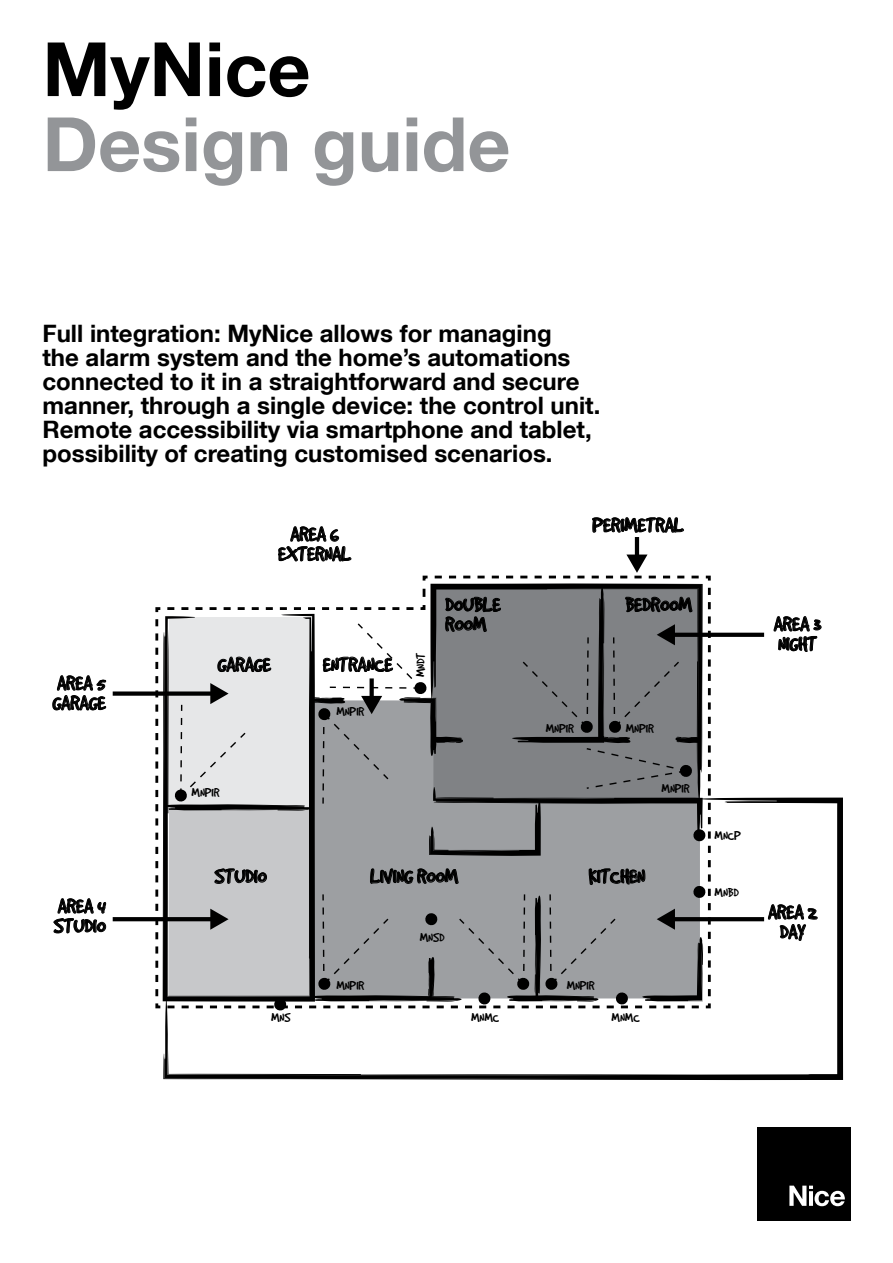
<style>
.page{position:relative;width:893px;height:1263px;background:#fff}
.page>*{position:absolute;margin:0;border:0;box-sizing:border-box;transform-origin:0 0}
.t1{font:700 75px "Helvetica Neue LT Com";color:#939598}
.t2{font:700 75px "Helvetica Neue LT Com";color:#000}
.t3{font:700 24px/24px "Helvetica Neue LT Com";color:#000}
.t4{font:22.5px/19.8px "Good Dog Cool";color:#000}
.t5{font:14.1px "Good Dog Cool";color:#000}
</style>
<div class="page">
<div style="left:757px;top:1127px;width:93px;height:93px;background:#000"></div>
<svg style="left:789px;top:1185px;width:56px;height:21px"></svg>
<svg style="left:163px;top:797px;width:680px;height:283px"></svg>
<svg style="left:768px;top:904px;width:50px;height:37px"></svg>
<svg style="left:773px;top:616px;width:49px;height:36px"></svg>
<svg style="left:52px;top:675px;width:55px;height:36px"></svg>
<svg style="left:53px;top:898px;width:53px;height:36px"></svg>
<svg style="left:712px;top:633px;width:52px;height:4px"></svg>
<div style="left:113px;top:691px;width:100px;height:5px;background:#000"></div>
<svg style="left:113px;top:917px;width:41px;height:4px"></svg>
<svg style="left:712px;top:917px;width:52px;height:4px"></svg>
<svg style="left:154px;top:517px;width:558px;height:494px"></svg>
<h1 class="t2" style="left:43px;top:22px;width:269px">MyNice</h1>
<h1 class="t1" style="left:43px;top:97px;width:469px">Design guide</h1>
<p class="t3" style="left:43px;top:321px;width:559px">Full integration: MyNice allows for managing<br>the alarm system and the home’s automations connected to it in a straightforward and secure manner, through a single device: the control unit.<br>Remote accessibility via smartphone and tablet, possibility of creating customised scenarios.</p>
<p class="t4" style="left:52px;top:673px;width:55px">AREA 5<br>GARAGE</p>
<p class="t4" style="left:54px;top:896px;width:53px">AREA 4<br>STUDIO</p>
<p class="t4" style="left:278px;top:524px;width:74px;text-align:center">AREA 6<br>EXTERNAL</p>
<p class="t4" style="left:592px;top:515px;width:93px">PERIMETRAL</p>
<p class="t4" style="left:445px;top:594px;width:57px">DOUBLE<br>ROOM</p>
<p class="t4" style="left:625px;top:594px;width:68px">BEDROOM</p>
<p class="t4" style="left:218px;top:654px;width:55px">GARAGE</p>
<p class="t4" style="left:323px;top:654px;width:71px">ENTRANCE</p>
<p class="t5" style="left:336px;top:704px;width:30px">MNPIR</p>
<p class="t5" style="left:413px;top:677px;width:26px;rotate:-90deg">MNDT</p>
<p class="t5" style="left:546px;top:721px;width:30px">MNPIR</p>
<p class="t5" style="left:626px;top:721px;width:30px">MNPIR</p>
<p class="t5" style="left:192px;top:785px;width:30px">MNPIR</p>
<p class="t5" style="left:662px;top:781px;width:30px">MNPIR</p>
<p class="t4" style="left:215px;top:866px;width:53px">STUDIO</p>
<p class="t4" style="left:370px;top:866px;width:89px">LIVING ROOM</p>
<p class="t4" style="left:589px;top:866px;width:57px">KITCHEN</p>
<p class="t5" style="left:420px;top:930px;width:26px">MNSD</p>
<p class="t5" style="left:336px;top:978px;width:30px">MNPIR</p>
<p class="t5" style="left:567px;top:978px;width:30px">MNPIR</p>
<p class="t5" style="left:271px;top:1010px;width:21px">MNS</p>
<p class="t5" style="left:471px;top:1010px;width:30px">MNMC</p>
<p class="t5" style="left:612px;top:1010px;width:30px">MNMC</p>
<p class="t5" style="left:715px;top:828px;width:28px">MNCP</p>
<p class="t5" style="left:715px;top:885px;width:26px">MNBD</p>
<p class="t4" style="left:774px;top:614px;width:49px">AREA 3<br>NIGHT</p>
<p class="t4" style="left:768px;top:902px;width:51px;text-align:center">AREA 2<br>DAY</p>
</div>
